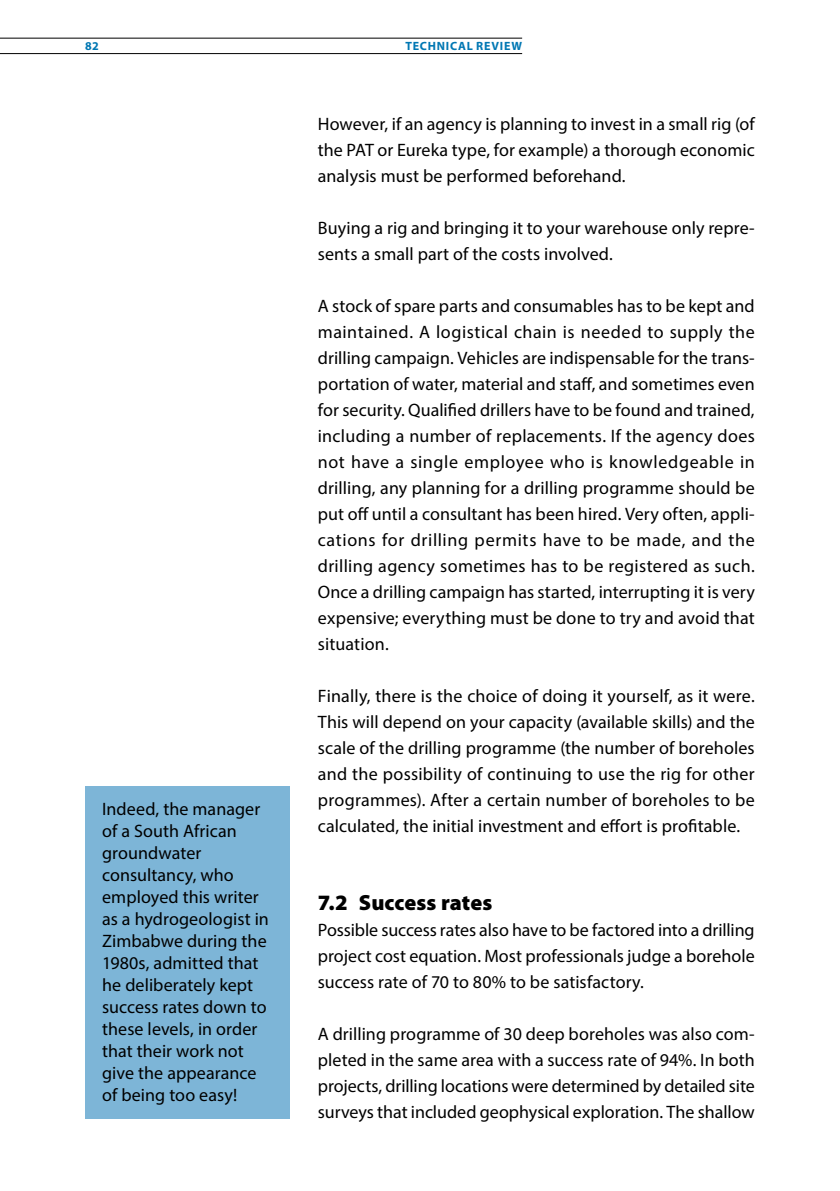
<style>
.page{position:relative;width:840px;height:1191px;background:#fff}
.page>*{position:absolute;margin:0;border:0;box-sizing:border-box;transform-origin:0 0}
.t1{font:900 22px "Myriad Pro";color:#000}
.t2{font:18px/26px "Myriad Pro";letter-spacing:.005em;color:#000;text-align:justify}
.t3{font:700 12px "Myriad Pro";letter-spacing:.065em;color:#0077b3}
</style>
<div class="page">
<hr style="left:0;top:38px;width:522px;height:1px;background:#000">
<hr style="left:0;top:53px;width:522px;height:1px;background:#000">
<div style="left:85px;top:786px;width:204px;height:332px;background:#7db5d7"></div>
<p class="t3" style="left:85px;top:38px;width:15px">82</p>
<p class="t3" style="left:405px;top:38px;width:118px">TECHNICAL REVIEW</p>
<p class="t2" style="left:102px;top:798px;width:168px;line-height:22px;text-align:left">Indeed, the manager of a South African groundwater consultancy, who employed this writer as a hydrogeologist in<br>Zimbabwe during the<br>1980s, admitted that he deliberately kept success rates down to these levels, in order that their work not give the appearance of being too easy!</p>
<p class="t2" style="left:317px;top:111px;width:438px">However, if an agency is planning to invest in a small rig (of the PAT or Eureka type, for example) a thorough economic analysis must be performed beforehand.</p>
<p class="t2" style="left:317px;top:215px;width:438px">Buying a rig and bringing it to your warehouse only repre&shy;sents a small part of the costs involved.</p>
<p class="t2" style="left:317px;top:293px;width:438px">A stock of spare parts and consumables has to be kept and maintained. A logistical chain is needed to supply the drilling campaign. Vehicles are indispensable for the trans&shy;portation of water, material and staff, and sometimes even for security. Qualified drillers have to be found and trained, including a number of replacements. If the agency does not have a single employee who is knowledgeable in drilling, any planning for a drilling programme should be put off until a consultant has been hired. Very often, appli&shy;cations for drilling permits have to be made, and the drilling agency sometimes has to be registered as such.<br>Once a drilling campaign has started, interrupting it is very expensive; everything must be done to try and avoid that situation.</p>
<p class="t2" style="left:317px;top:683px;width:438px">Finally, there is the choice of doing it yourself, as it were.<br>This will depend on your capacity (available skills) and the scale of the drilling programme (the number of boreholes and the possibility of continuing to use the rig for other programmes). After a certain number of boreholes to be calculated, the initial investment and effort is profitable.</p>
<p class="t1" style="left:317px;top:890px;width:176px">7.2 Success rates</p>
<p class="t2" style="left:317px;top:917px;width:438px">Possible success rates also have to be factored into a drilling project cost equation. Most professionals judge a borehole success rate of 70 to 80% to be satisfactory.</p>
<p class="t2" style="left:317px;top:1021px;width:438px">A drilling programme of 30 deep boreholes was also com&shy;pleted in the same area with a success rate of 94%. In both projects, drilling locations were determined by detailed site surveys that included geophysical exploration. The shallow</p>
</div>
